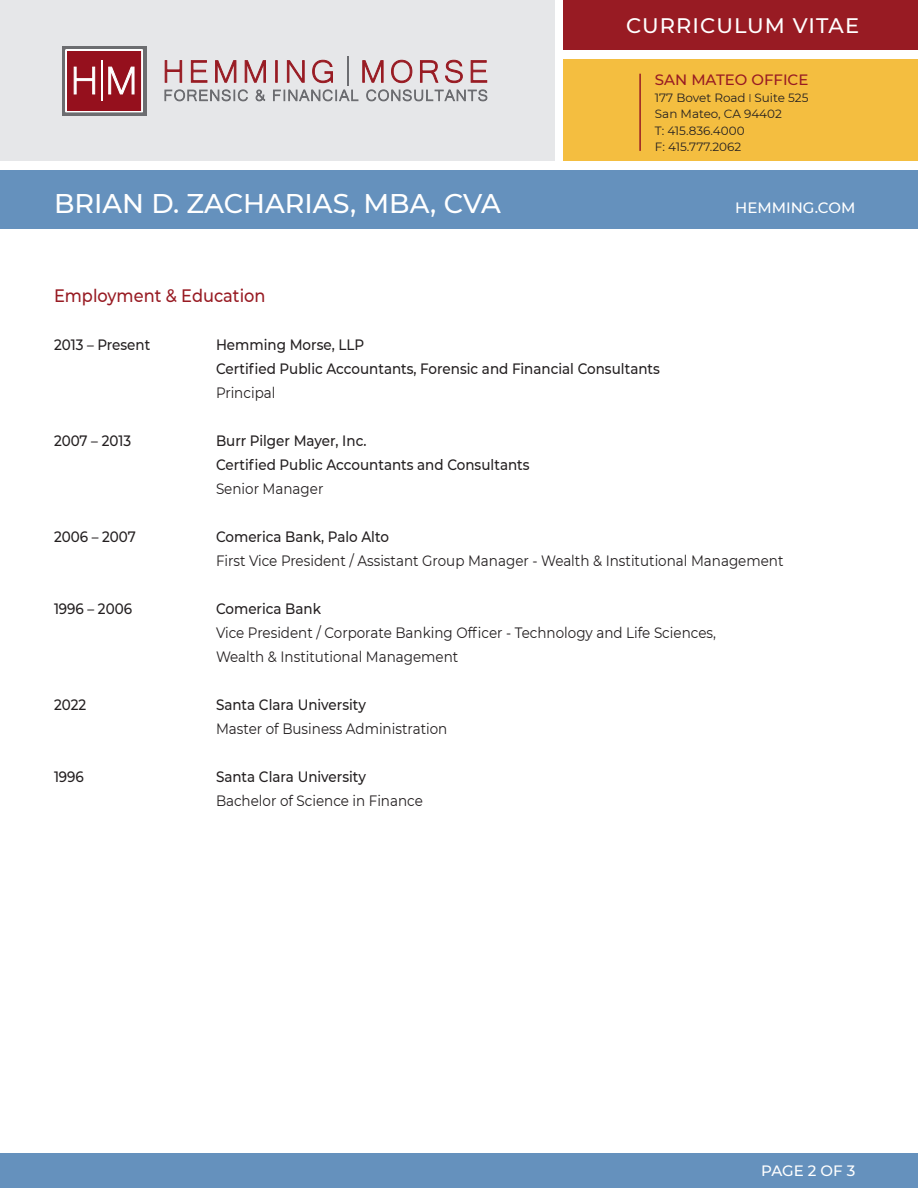
<style>
.page{position:relative;width:918px;height:1188px;background:#fff}
.page>*{position:absolute;margin:0;border:0;box-sizing:border-box;transform-origin:0 0}
.t1{font:500 27px "Montserrat";color:#fff}
.t2{font:500 21px "Montserrat";letter-spacing:.05em;color:#fff}
.t3{font:500 18px "Montserrat";color:#981b23;scale:.9 1}
.t4{font:500 15px "Montserrat";color:#231f20;scale:.9 1}
.t5{font:15px "Montserrat";color:#231f20;scale:.9 1}
.t6{font:500 15px "Montserrat";color:#fff}
.t7{font:500 15px "Montserrat";color:#981b23}
.t8{font:12px "Montserrat";color:#231f20}
.s1{font-family:"Proxima Nova";font-weight:300}
</style>
<div class="page">
<div style="left:564px;top:0;width:354px;height:49px;background:#981b23"></div>
<div style="left:0;top:0;width:554px;height:160px;background:#e6e7e9"></div>
<div style="left:564px;top:59px;width:354px;height:101px;background:#f4be40"></div>
<svg style="left:165px;top:89px;width:83px;height:12px"></svg>
<svg style="left:256px;top:90px;width:9px;height:11px"></svg>
<svg style="left:273px;top:89px;width:85px;height:12px"></svg>
<svg style="left:366px;top:89px;width:121px;height:12px"></svg>
<svg style="left:164px;top:60px;width:18px;height:23px"></svg>
<svg style="left:191px;top:60px;width:17px;height:23px"></svg>
<svg style="left:215px;top:60px;width:22px;height:23px"></svg>
<svg style="left:244px;top:60px;width:22px;height:23px"></svg>
<div style="left:275px;top:60px;width:3px;height:23px;background:#981b23;border:1px solid #981b23"></div>
<svg style="left:287px;top:60px;width:18px;height:23px"></svg>
<svg style="left:312px;top:60px;width:21px;height:23px"></svg>
<hr style="left:347px;top:56px;width:1px;height:30px;background:#6c6d71">
<svg style="left:362px;top:60px;width:22px;height:23px"></svg>
<svg style="left:391px;top:60px;width:22px;height:23px"></svg>
<svg style="left:420px;top:60px;width:19px;height:23px"></svg>
<svg style="left:445px;top:59px;width:18px;height:24px"></svg>
<svg style="left:470px;top:60px;width:17px;height:23px"></svg>
<div style="left:62px;top:46px;width:85px;height:70px;background:#6c6d70"></div>
<svg style="left:65px;top:49px;width:78px;height:64px;background:#ac4650"></svg>
<div style="left:0;top:170px;width:918px;height:59px;background:#6591bd"></div>
<div style="left:0;top:1153px;width:918px;height:35px;background:#6591bd"></div>
<hr style="left:639px;top:74px;width:2px;height:77px;background:#981b23">
<p class="t2" style="left:626px;top:11px;width:234px">CURRICULUM VITAE</p>
<p class="t1" style="left:54px;top:185px;width:449px">BRIAN D. ZACHARIAS, MBA, CVA</p>
<p class="t7" style="left:655px;top:69px;width:155px">SAN MATEO OFFICE</p>
<p class="t8" style="left:655px;top:89px;width:155px">177 Bovet Road <span class="s1">ӏ</span> Suite 525</p>
<p class="t8" style="left:655px;top:106px;width:128px">San Mateo, CA 94402</p>
<p class="t8" style="left:655px;top:122px;width:91px">T: 415.836.4000</p>
<p class="t8" style="left:655px;top:139px;width:88px">F: 415.777.2062</p>
<p class="t6" style="left:735px;top:197px;width:122px">HEMMING.COM</p>
<p class="t3" style="left:54px;top:283px;width:237px">Employment &amp; Education</p>
<p class="t4" style="left:54px;top:335px;width:109px">2013 – Present</p>
<p class="t4" style="left:216px;top:335px;width:166px">Hemming Morse, LLP</p>
<p class="t4" style="left:216px;top:359px;width:495px">Certified Public Accountants, Forensic and Financial Consultants</p>
<p class="t5" style="left:216px;top:383px;width:68px">Principal</p>
<p class="t4" style="left:54px;top:431px;width:87px">2007 – 2013</p>
<p class="t4" style="left:216px;top:431px;width:169px">Burr Pilger Mayer, Inc.</p>
<p class="t4" style="left:216px;top:455px;width:350px">Certified Public Accountants and Consultants</p>
<p class="t5" style="left:216px;top:479px;width:121px">Senior Manager</p>
<p class="t4" style="left:54px;top:527px;width:92px">2006 – 2007</p>
<p class="t4" style="left:216px;top:527px;width:194px">Comerica Bank, Palo Alto</p>
<p class="t5" style="left:216px;top:551px;width:632px">First Vice President / Assistant Group Manager - Wealth &amp; Institutional Management</p>
<p class="t4" style="left:54px;top:599px;width:88px">1996 – 2006</p>
<p class="t4" style="left:216px;top:599px;width:118px">Comerica Bank</p>
<p class="t5" style="left:216px;top:623px;width:557px">Vice President / Corporate Banking Officer - Technology and Life Sciences,</p>
<p class="t5" style="left:216px;top:647px;width:271px">Wealth &amp; Institutional Management</p>
<p class="t4" style="left:54px;top:695px;width:37px">2022</p>
<p class="t4" style="left:216px;top:695px;width:168px">Santa Clara University</p>
<p class="t5" style="left:216px;top:719px;width:259px">Master of Business Administration</p>
<p class="t4" style="left:54px;top:767px;width:35px">1996</p>
<p class="t4" style="left:216px;top:767px;width:168px">Santa Clara University</p>
<p class="t5" style="left:216px;top:791px;width:231px">Bachelor of Science in Finance</p>
<p class="t6" style="left:761px;top:1160px;width:96px">PAGE 2 OF 3</p>
</div>
